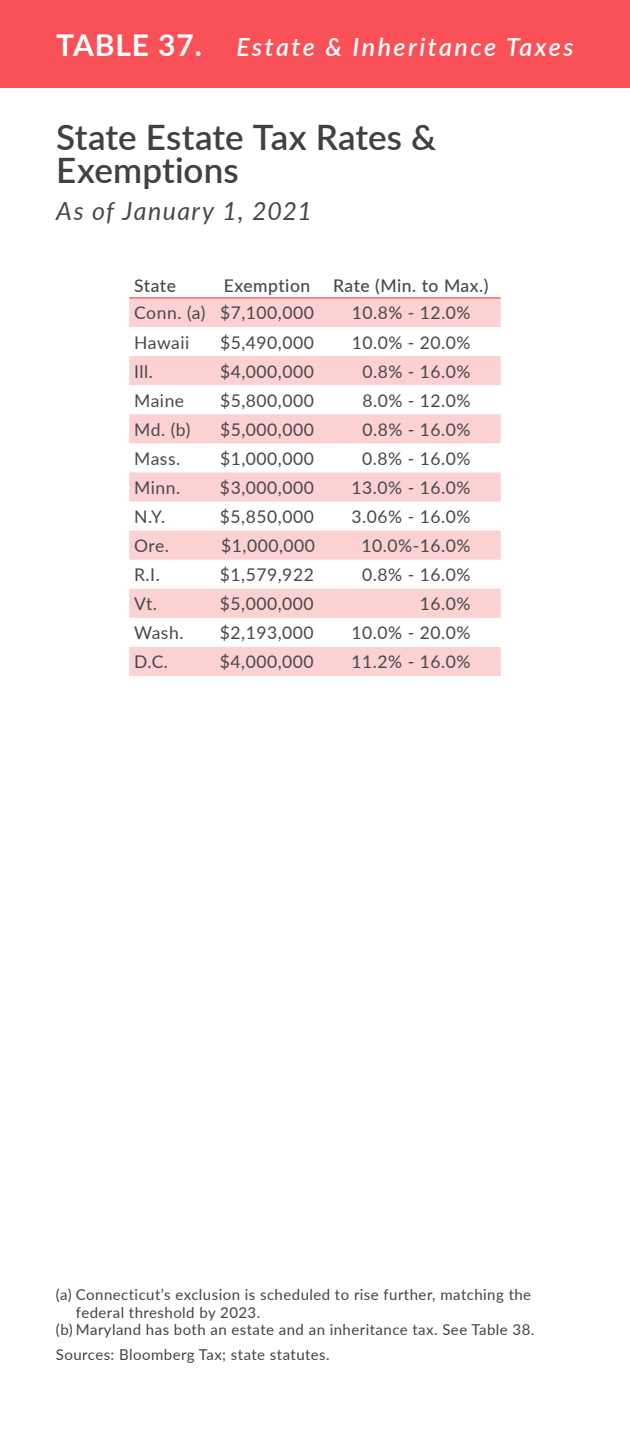
<style>
.page{position:relative;width:630px;height:1440px;background:#fff}
.page>*{position:absolute;margin:0;border:0;box-sizing:border-box;transform-origin:0 0}
.t1{font:600 35px/32.5px "Lato";color:#414042}
.t2{font:700 30px "Lato";letter-spacing:.03em;color:#fff}
.t3{font:italic 600 25px "Lato";letter-spacing:.1em;color:#fff}
.t4{font:italic 25px "Lato";letter-spacing:.055em;color:#48484a}
.t5{font:17.5px "Lato";letter-spacing:.03em;color:#48484a}
.t6{font:500 17.5px "Lato";letter-spacing:.025em;color:#48484a}
.t7{font:15px "Lato";letter-spacing:.03em;color:#434345}
</style>
<div class="page">
<div style="left:0;top:0;width:630px;height:88px;background:#fa5158"></div>
<svg style="left:129px;top:299px;width:372px;height:377px;fill:#fbd1d2"></svg>
<hr style="left:129px;top:297px;width:84px;height:2px;background:#fa5158">
<hr style="left:213px;top:297px;width:108px;height:2px;background:#fa5158">
<hr style="left:321px;top:297px;width:180px;height:2px;background:#fa5158">
<h2 class="t2" style="left:56px;top:23px;width:147px">TABLE 37.</h2>
<h3 class="t3" style="left:237px;top:29px;width:339px">Estate &amp; Inheritance Taxes</h3>
<h1 class="t1" style="left:56px;top:120px;width:382px">State Estate Tax Rates &amp;<br>Exemptions</h1>
<h3 class="t4" style="left:56px;top:193px;width:257px">As of January 1, 2021</h3>
<p class="t6" style="left:134px;top:274px;width:43px">State</p>
<p class="t6" style="left:224px;top:274px;width:88px">Exemption</p>
<p class="t6" style="left:333px;top:274px;width:157px">Rate (Min. to Max.)</p>
<p class="t5" style="left:134px;top:301px;width:181px">Conn. (a) $7,100,000</p>
<p class="t5" style="left:352px;top:301px;width:120px">10.8% - 12.0%</p>
<p class="t5" style="left:134px;top:330px;width:57px">Hawaii</p>
<p class="t5" style="left:220px;top:330px;width:95px">$5,490,000</p>
<p class="t5" style="left:352px;top:330px;width:120px">10.0% - 20.0%</p>
<p class="t5" style="left:134px;top:359px;width:20px">Ill.</p>
<p class="t5" style="left:220px;top:359px;width:95px">$4,000,000</p>
<p class="t5" style="left:362px;top:359px;width:110px">0.8% - 16.0%</p>
<p class="t5" style="left:134px;top:388px;width:51px">Maine</p>
<p class="t5" style="left:220px;top:388px;width:95px">$5,800,000</p>
<p class="t5" style="left:362px;top:388px;width:110px">8.0% - 12.0%</p>
<p class="t5" style="left:134px;top:417px;width:58px">Md. (b)</p>
<p class="t5" style="left:220px;top:417px;width:95px">$5,000,000</p>
<p class="t5" style="left:362px;top:417px;width:110px">0.8% - 16.0%</p>
<p class="t5" style="left:134px;top:446px;width:48px">Mass.</p>
<p class="t5" style="left:220px;top:446px;width:95px">$1,000,000</p>
<p class="t5" style="left:362px;top:446px;width:110px">0.8% - 16.0%</p>
<p class="t5" style="left:134px;top:475px;width:48px">Minn.</p>
<p class="t5" style="left:220px;top:475px;width:95px">$3,000,000</p>
<p class="t5" style="left:352px;top:475px;width:120px">13.0% - 16.0%</p>
<p class="t5" style="left:134px;top:504px;width:33px">N.Y.</p>
<p class="t5" style="left:220px;top:504px;width:95px">$5,850,000</p>
<p class="t5" style="left:352px;top:504px;width:120px">3.06% - 16.0%</p>
<p class="t5" style="left:134px;top:533px;width:36px">Ore.</p>
<p class="t5" style="left:221px;top:533px;width:95px">$1,000,000</p>
<p class="t5" style="left:362px;top:533px;width:110px">10.0%-16.0%</p>
<p class="t5" style="left:134px;top:562px;width:27px">R.I.</p>
<p class="t5" style="left:220px;top:562px;width:95px">$1,579,922</p>
<p class="t5" style="left:362px;top:562px;width:110px">0.8% - 16.0%</p>
<p class="t5" style="left:134px;top:591px;width:24px">Vt.</p>
<p class="t5" style="left:220px;top:591px;width:95px">$5,000,000</p>
<p class="t5" style="left:420px;top:591px;width:52px">16.0%</p>
<p class="t5" style="left:134px;top:621px;width:51px">Wash.</p>
<p class="t5" style="left:220px;top:621px;width:95px">$2,193,000</p>
<p class="t5" style="left:352px;top:621px;width:120px">10.0% - 20.0%</p>
<p class="t5" style="left:134px;top:650px;width:36px">D.C.</p>
<p class="t5" style="left:220px;top:650px;width:95px">$4,000,000</p>
<p class="t5" style="left:352px;top:650px;width:120px">11.2% - 16.0%</p>
<p class="t7" style="left:56px;top:1284px;width:477px">(a) Connecticut’s exclusion is scheduled to rise further, matching the</p>
<p class="t7" style="left:76px;top:1301px;width:186px">federal threshold by 2023.</p>
<p class="t7" style="left:56px;top:1319px;width:480px">(b) Maryland has both an estate and an inheritance tax. See Table 38.</p>
<p class="t7" style="left:56px;top:1344px;width:275px">Sources: Bloomberg Tax; state statutes.</p>
</div>
